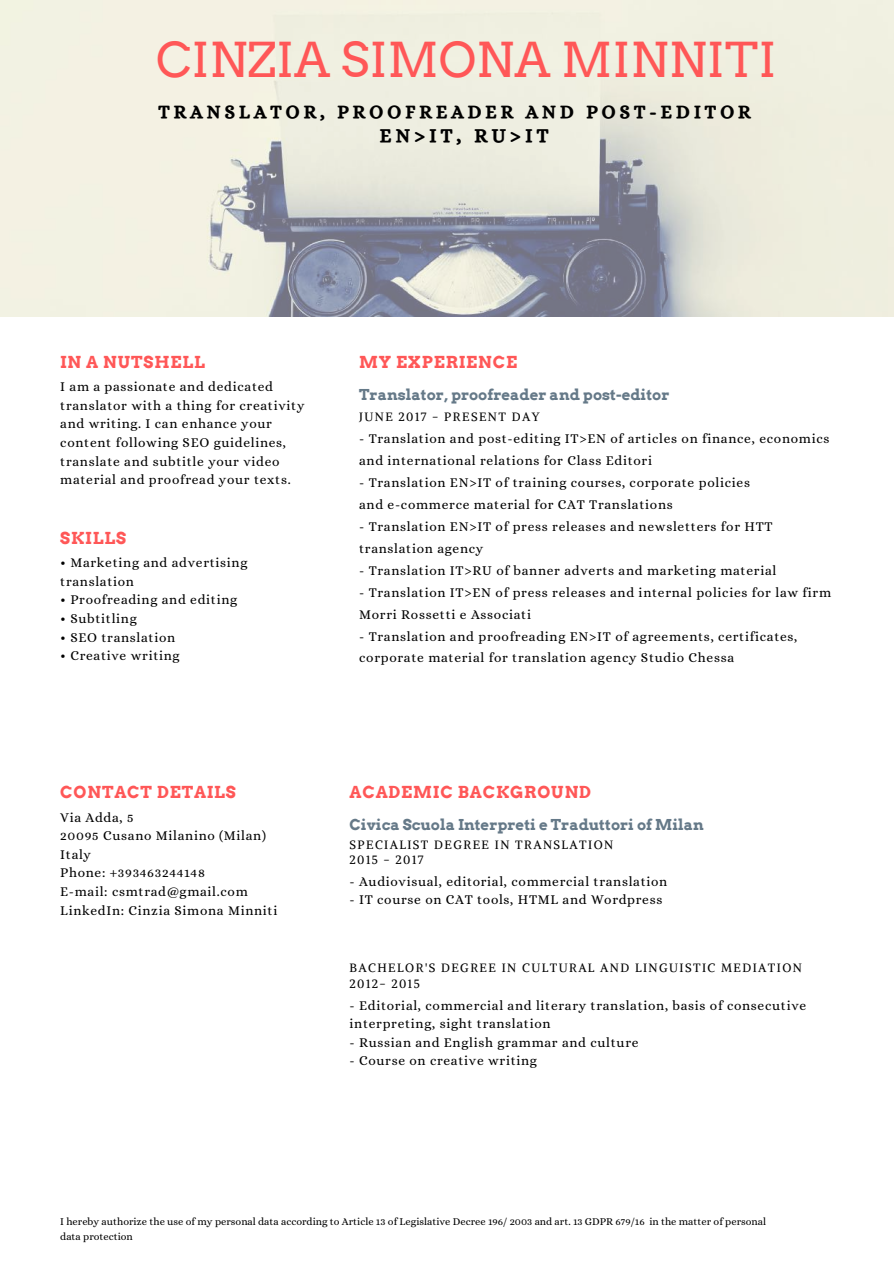
<style>
.page{position:relative;width:894px;height:1264px;background:#fff}
.page>*{position:absolute;margin:0;border:0;box-sizing:border-box;transform-origin:0 0}
.t1{font:48px "Arvo";color:#ff5757}
.t2{font:19.5px "CA Generated";letter-spacing:.22em;color:#000}
.t3{font:18.75px "CA Generated";letter-spacing:.22em;color:#000}
.t4{font:700 16.5px "Arvo";letter-spacing:.05em;color:#ff5757}
.t5{font:700 15px "Arvo";color:#657988}
.t6{font:13.5px/18.6px "Alice";letter-spacing:.05em;color:#000}
.t7{font:12px/15.6px "Alike";letter-spacing:.12em;color:#000}
.t8{font:10.5px/14.7px "Alice";color:#000}
</style>
<div class="page">
<img style="left:0;top:0;width:893px;height:317px">
<h1 class="t1" style="left:156px;top:31px;width:622px">CINZIA SIMONA MINNITI</h1>
<h3 class="t3" style="left:158px;top:101px;width:594px">TRANSLATOR, PROOFREADER AND POST-EDITOR</h3>
<h2 class="t2" style="left:380px;top:125px;width:170px">EN&gt;IT, RU&gt;IT</h2>
<p class="t4" style="left:60px;top:352px;width:146px">IN A NUTSHELL</p>
<p class="t6" style="left:60px;top:377px;width:246px">I am a passionate and dedicated translator with a thing for creativity and writing. I can enhance your content following SEO guidelines, translate and subtitle your video material and proofread your texts.</p>
<p class="t4" style="left:60px;top:528px;width:67px">SKILLS</p>
<p class="t6" style="left:60px;top:553px;width:189px">• Marketing and advertising translation</p>
<p class="t6" style="left:60px;top:590px;width:178px">• Proofreading and editing</p>
<p class="t6" style="left:60px;top:609px;width:78px">• Subtitling</p>
<p class="t6" style="left:60px;top:628px;width:116px">• SEO translation</p>
<p class="t6" style="left:60px;top:646px;width:121px">• Creative writing</p>
<p class="t4" style="left:359px;top:352px;width:159px">MY EXPERIENCE</p>
<p class="t5" style="left:359px;top:385px;width:312px">Translator, proofreader and post-editor</p>
<p class="t7" style="left:359px;top:408px;width:182px">JUNE 2017 - PRESENT DAY</p>
<p class="t6" style="left:359px;top:428px;width:471px;line-height:21.9px">- Translation and post-editing IT&gt;EN of articles on finance, economics and international relations for Class Editori</p>
<p class="t6" style="left:359px;top:471px;width:392px;line-height:21.9px">- Translation EN&gt;IT of training courses, corporate policies and e-commerce material for CAT Translations</p>
<p class="t6" style="left:359px;top:515px;width:415px;line-height:21.9px">- Translation EN&gt;IT of press releases and newsletters for HTT translation agency</p>
<p class="t6" style="left:359px;top:561px;width:418px">- Translation IT&gt;RU of banner adverts and marketing material</p>
<p class="t6" style="left:359px;top:581px;width:473px;line-height:21.9px">- Translation IT&gt;EN of press releases and internal policies for law firm<br>Morri Rossetti e Associati</p>
<p class="t6" style="left:359px;top:625px;width:440px;line-height:21.9px">- Translation and proofreading EN&gt;IT of agreements, certificates, corporate material for translation agency Studio Chessa</p>
<p class="t4" style="left:60px;top:782px;width:177px">CONTACT DETAILS</p>
<p class="t6" style="left:60px;top:807px;width:218px">Via Adda, 5<br>20095 Cusano Milanino (Milan)<br>Italy<br>Phone: +393463244148<br>E-mail: csmtrad@gmail.com<br>LinkedIn: Cinzia Simona Minniti</p>
<p class="t4" style="left:349px;top:782px;width:243px">ACADEMIC BACKGROUND</p>
<p class="t5" style="left:349px;top:815px;width:356px">Civica Scuola Interpreti e Traduttori of Milan</p>
<p class="t7" style="left:349px;top:836px;width:265px">SPECIALIST DEGREE IN TRANSLATION<br>2015 - 2017</p>
<p class="t6" style="left:349px;top:872px;width:319px">- Audiovisual, editorial, commercial translation</p>
<p class="t6" style="left:349px;top:890px;width:314px">- IT course on CAT tools, HTML and Wordpress</p>
<p class="t7" style="left:349px;top:960px;width:453px">BACHELOR'S DEGREE IN CULTURAL AND LINGUISTIC MEDIATION<br>2012- 2015</p>
<p class="t6" style="left:349px;top:995px;width:458px">- Editorial, commercial and literary translation, basis of consecutive interpreting, sight translation</p>
<p class="t6" style="left:349px;top:1032px;width:290px">- Russian and English grammar and culture</p>
<p class="t6" style="left:349px;top:1051px;width:189px">- Course on creative writing</p>
<p class="t8" style="left:60px;top:1214px;width:707px">I hereby authorize the use of my personal data according to Article 13 of Legislative Decree 196/ 2003 and art. 13 GDPR 679/16 in the matter of personal data protection</p>
</div>
